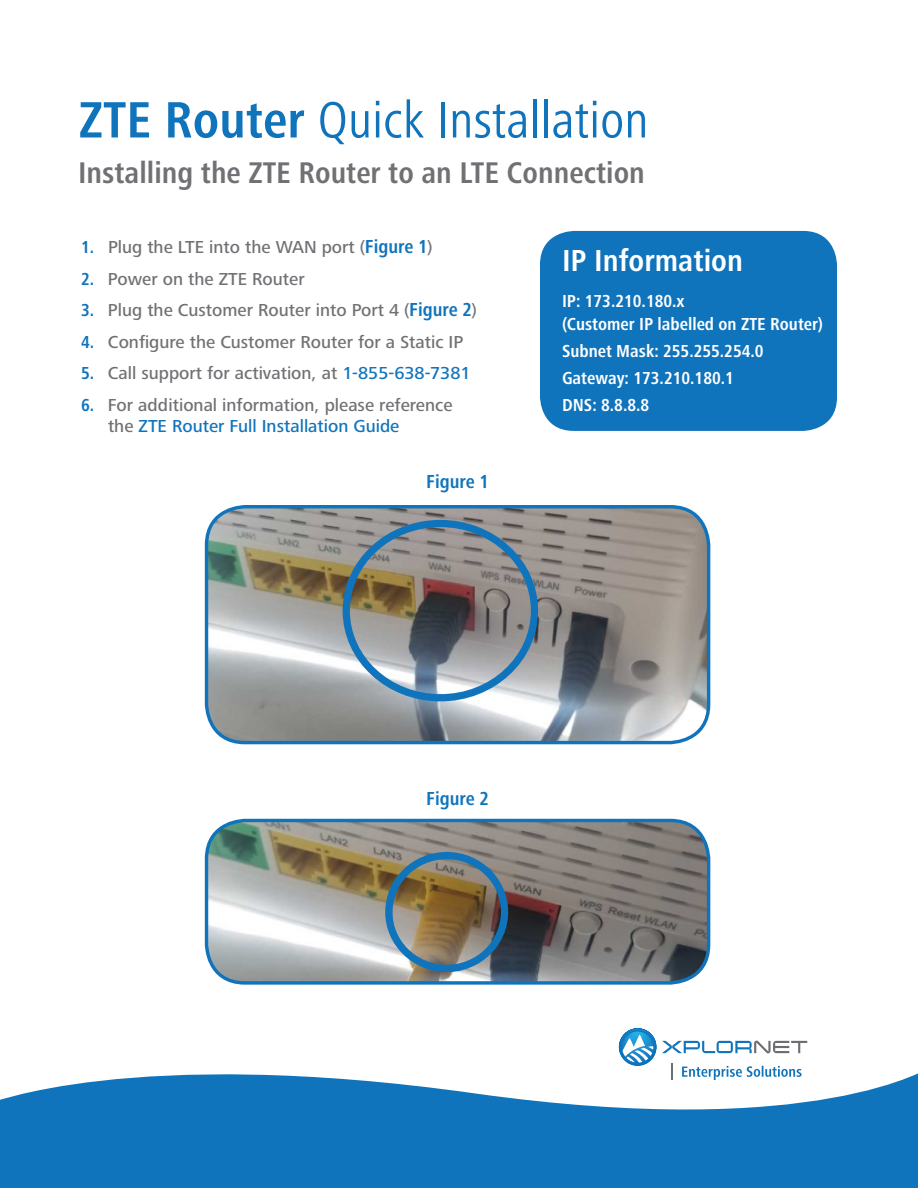
<style>
.page{position:relative;width:918px;height:1188px;background:#fff}
.page>*{position:absolute;margin:0;border:0;box-sizing:border-box;transform-origin:0 0}
.t1{font:condensed 52.8px "Frutiger Next Pro";color:#1074bc}
.t2{font:700 condensed 31.5px "Frutiger Next Pro";color:#fff}
.t3{font:700 condensed 30.9px "Frutiger Next Pro";color:#717074}
.t4{font:700 condensed 19.5px "Frutiger Next Pro";color:#1074bc}
.t5{font:500 18px/21.6px "Frutiger Next Pro";color:#717074}
.t6{font:700 condensed 18px "Frutiger Next Pro";color:#fff}
.s1{font-weight:700}
.s2{font-weight:700;font-stretch:condensed;color:#1074bc}
.s3{font-weight:700;font-stretch:condensed;font-size:19.5px;color:#1074bc}
.s4{color:#1074bc}
</style>
<div class="page">
<div style="left:540px;top:231px;width:297px;height:200px;background:#1074bc;border-radius:34px"></div>
<svg style="left:0;top:1045px;width:918px;height:143px;fill:#1074bc"></svg>
<svg style="left:662px;top:1041px;width:145px;height:12px"></svg>
<svg style="left:619px;top:1028px;width:38px;height:38px"></svg>
<svg style="left:619px;top:1028px;width:37px;height:38px"></svg>
<svg style="left:619px;top:1028px;width:37px;height:37px"></svg>
<div style="left:620px;top:1028px;width:36px;height:36px;background:#0c76bd;border-radius:50%"></div>
<div style="left:620px;top:1029px;width:35px;height:34px;background:#1078bf;border-radius:50%"></div>
<div style="left:622px;top:1029px;width:31px;height:29px;background:#1b81c4;border-radius:50%"></div>
<div style="left:623px;top:1029px;width:29px;height:27px;background:#2084c6;border-radius:50%"></div>
<svg style="left:621px;top:1030px;width:34px;height:34px"></svg>
<svg style="left:682px;top:1066px;width:120px;height:14px"></svg>
<svg style="left:672px;top:1064px;width:1px;height:16px"></svg>
<img style="left:207px;top:507px;width:502px;height:236px">
<div style="left:205px;top:505px;width:505px;height:239px;border:3px solid #1074bc;border-radius:39px"></div>
<div style="left:343px;top:520px;width:195px;height:181px;border:7px solid #1074bc;border-radius:50%"></div>
<img style="left:207px;top:820px;width:502px;height:163px">
<div style="left:205px;top:819px;width:505px;height:166px;border:3px solid #1074bc;border-radius:39px"></div>
<div style="left:385px;top:852px;width:123px;height:120px;border:7px solid #1074bc;border-radius:50%"></div>
<p class="t1" style="left:79px;top:90px;width:572px"><span class="s1">ZTE Router</span> Quick Installation</p>
<p class="t3" style="left:78px;top:155px;width:568px">Installing the ZTE Router to an LTE Connection</p>
<p class="t5" style="left:81px;top:237px;width:353px"><span class="s2">1.</span> Plug the LTE into the WAN port (<span class="s3">Figure 1</span>)</p>
<p class="t5" style="left:81px;top:268px;width:225px"><span class="s2">2.</span> Power on the ZTE Router</p>
<p class="t5" style="left:81px;top:300px;width:397px"><span class="s2">3.</span> Plug the Customer Router into Port 4 (<span class="s3">Figure 2</span>)</p>
<p class="t5" style="left:81px;top:331px;width:384px"><span class="s2">4.</span> Configure the Customer Router for a Static IP</p>
<p class="t5" style="left:81px;top:363px;width:391px"><span class="s2">5.</span> Call support for activation, at <span class="s4">1-855-638-7381</span></p>
<p class="t5" style="left:108px;top:394px;width:346px;text-indent:-27px"><span class="s2">6.</span> For additional information, please reference the <span class="s4">ZTE Router Full Installation Guide</span></p>
<p class="t4" style="left:426px;top:471px;width:64px">Figure 1</p>
<p class="t2" style="left:562px;top:243px;width:182px">IP Information</p>
<p class="t6" style="left:562px;top:290px;width:124px">IP: 173.210.180.x</p>
<p class="t6" style="left:562px;top:314px;width:262px">(Customer IP labelled on ZTE Router)</p>
<p class="t6" style="left:562px;top:341px;width:203px">Subnet Mask: 255.255.254.0</p>
<p class="t6" style="left:562px;top:368px;width:173px">Gateway: 173.210.180.1</p>
<p class="t6" style="left:562px;top:395px;width:89px">DNS: 8.8.8.8</p>
<p class="t4" style="left:426px;top:787px;width:64px">Figure 2</p>
</div>
